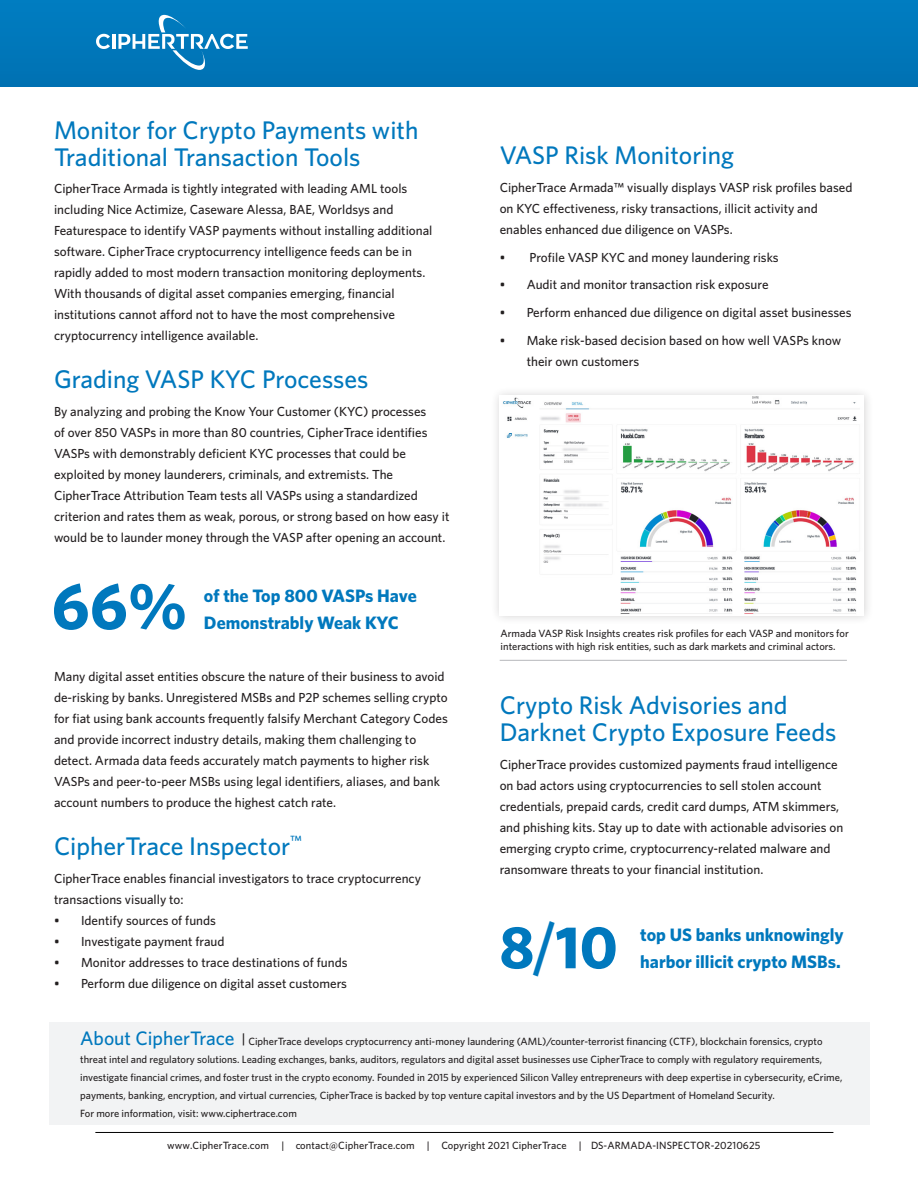
<style>
.page{position:relative;width:918px;height:1188px;background:#fff}
.page>*{position:absolute;margin:0;border:0;box-sizing:border-box;transform-origin:0 0}
.t1{font:700 66.15px "Whitney";color:#0078bd}
.t2{font:700 60px "Whitney";color:#0078bd}
.t3{font:500 25.5px/27px "Whitney";color:#0078bd}
.t4{font:700 18px/27px "Whitney";color:#0078bd}
.t5{font:500 13.2px/21px "Whitney";color:#231f20}
.t6{font:500 10.5px/18px "Whitney";color:#231f20}
.s1{font-size:67.05px}
.s2{font-size:19.5px;color:#0078bd}
.s3{font-size:13.5px}
</style>
<div class="page">
<div style="left:0;top:0;width:918px;height:86px;background:#0078ba"></div>
<svg style="left:96px;top:34px;width:14px;height:15px"></svg>
<hr style="left:112px;top:34px;width:3px;height:15px;background:#fff">
<svg style="left:118px;top:15px;width:130px;height:55px"></svg>
<hr style="left:95px;top:1132px;width:738px;height:1px;background:#000">
<div style="left:49px;top:1022px;width:820px;height:102px;background:#f2f3f4"></div>
<div style="left:490px;top:386px;width:384px;height:239px;background:#231f20;opacity:.2"></div>
<img style="left:500px;top:396px;width:364px;height:220px">
<hr style="left:500px;top:660px;width:347px;height:1px;background:#b6b7bb">
<p class="t3" style="left:54px;top:116px;width:366px">Monitor for Crypto Payments with<br>Traditional Transaction Tools</p>
<p class="t5" style="left:54px;top:178px;width:380px">CipherTrace Armada is tightly integrated with leading AML tools including Nice Actimize, Caseware Alessa, BAE, Worldsys and Featurespace to identify VASP payments without installing additional software. CipherTrace cryptocurrency intelligence feeds can be in rapidly added to most modern transaction monitoring deployments.<br>With thousands of digital asset companies emerging, financial institutions cannot afford not to have the most comprehensive cryptocurrency intelligence available.</p>
<p class="t3" style="left:54px;top:365px;width:316px">Grading VASP KYC Processes</p>
<p class="t5" style="left:54px;top:401px;width:397px">By analyzing and probing the Know Your Customer (KYC) processes<br>of over 850 VASPs in more than 80 countries, CipherTrace identifies VASPs with demonstrably deficient KYC processes that could be exploited by money launderers, criminals, and extremists. The CipherTrace Attribution Team tests all VASPs using a standardized criterion and rates them as weak, porous, or strong based on how easy it would be to launder money through the VASP after opening an account.</p>
<p class="t1" style="left:52px;top:566px;width:137px">66%</p>
<p class="t4" style="left:204px;top:582px;width:214px">of the Top 800 VASPs Have<br>Demonstrably Weak KYC</p>
<p class="t5" style="left:54px;top:665px;width:395px">Many digital asset entities obscure the nature of their business to avoid de-risking by banks. Unregistered MSBs and P2P schemes selling crypto for fiat using bank accounts frequently falsify Merchant Category Codes and provide incorrect industry details, making them challenging to detect. Armada data feeds accurately match payments to higher risk VASPs and peer-to-peer MSBs using legal identifiers, aliases, and bank account numbers to produce the highest catch rate.</p>
<p class="t3" style="left:54px;top:832px;width:250px">CipherTrace Inspector<sup>™</sup></p>
<p class="t5" style="left:54px;top:867px;width:369px">CipherTrace enables financial investigators to trace cryptocurrency transactions visually to:</p>
<p class="t5" style="left:54px;top:909px;width:164px">• Identify sources of funds</p>
<p class="t5" style="left:54px;top:930px;width:172px">• Investigate payment fraud</p>
<p class="t5" style="left:54px;top:951px;width:295px">• Monitor addresses to trace destinations of funds</p>
<p class="t5" style="left:54px;top:972px;width:295px">• Perform due diligence on digital asset customers</p>
<p class="t3" style="left:500px;top:141px;width:236px">VASP Risk Monitoring</p>
<p class="t5" style="left:500px;top:176px;width:354px">CipherTrace Armada™ visually displays VASP risk profiles based on KYC effectiveness, risky transactions, illicit activity and enables enhanced due diligence on VASPs.</p>
<p class="t5" style="left:500px;top:246px;width:281px">• Profile VASP KYC and money laundering risks</p>
<p class="t5" style="left:500px;top:274px;width:270px">• Audit and monitor transaction risk exposure</p>
<p class="t5" style="left:500px;top:302px;width:353px">• Perform enhanced due diligence on digital asset businesses</p>
<p class="t5" style="left:527px;top:329px;width:316px;text-indent:-27px">• Make risk-based decision based on how well VASPs know their own customers</p>
<p class="t6" style="left:501px;top:626px;width:350px;line-height:13.5px">Armada VASP Risk Insights creates risk profiles for each VASP and monitors for interactions with high risk entities, such as dark markets and criminal actors.</p>
<p class="t3" style="left:500px;top:691px;width:338px">Crypto Risk Advisories and<br>Darknet Crypto Exposure Feeds</p>
<p class="t5" style="left:500px;top:753px;width:345px">CipherTrace provides customized payments fraud intelligence on bad actors using cryptocurrencies to sell stolen account credentials, prepaid cards, credit card dumps, ATM skimmers, and phishing kits. Stay up to date with actionable advisories on emerging crypto crime, cryptocurrency-related malware and ransomware threats to your financial institution.</p>
<p class="t2" style="left:499px;top:911px;width:120px">8<span class="s1">/</span>10</p>
<p class="t4" style="left:640px;top:921px;width:205px">top US banks unknowingly</p>
<p class="t4" style="left:640px;top:948px;width:202px">harbor illicit crypto MSBs.</p>
<p class="t6" style="left:80px;top:1032px;width:764px"><span class="s2">About CipherTrace</span> <span class="s3">|</span> CipherTrace develops cryptocurrency anti-money laundering (AML)/counter-terrorist financing (CTF), blockchain forensics, crypto threat intel and regulatory solutions. Leading exchanges, banks, auditors, regulators and digital asset businesses use CipherTrace to comply with regulatory requirements, investigate financial crimes, and foster trust in the crypto economy. Founded in 2015 by experienced Silicon Valley entrepreneurs with deep expertise in cybersecurity, eCrime, payments, banking, encryption, and virtual currencies, CipherTrace is backed by top venture capital investors and by the US Department of Homeland Security.</p>
<p class="t6" style="left:80px;top:1104px;width:218px">For more information, visit: www.ciphertrace.com</p>
<p class="t6" style="left:167px;top:1136px;width:595px">www.CipherTrace.com | contact@CipherTrace.com | Copyright 2021 CipherTrace | DS-ARMADA-INSPECTOR-20210625</p>
</div>
